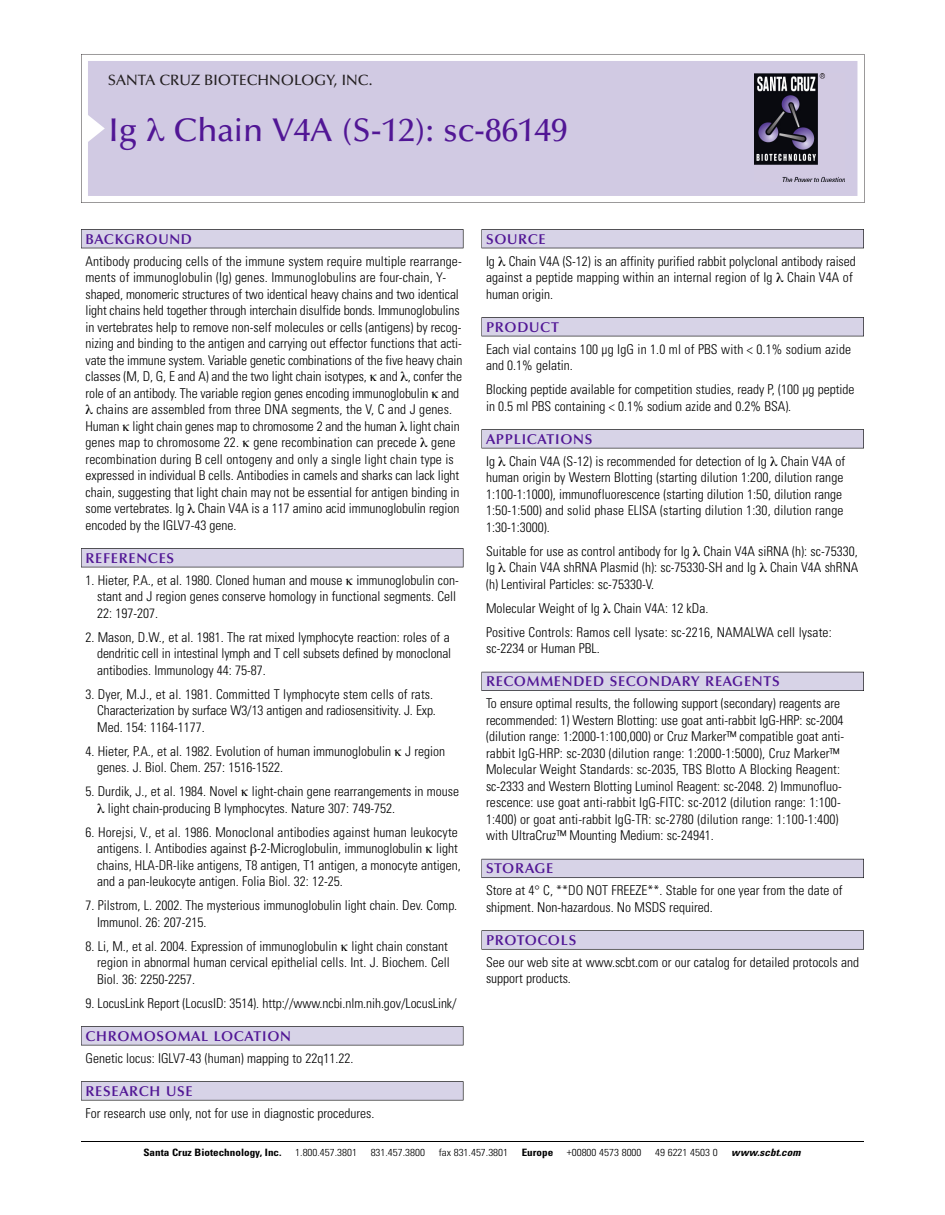
<style>
.page{position:relative;width:945px;height:1215px;background:#fff}
.page>*{position:absolute;margin:0;border:0;box-sizing:border-box;transform-origin:0 0}
.t1{font:500 33px "Optima";color:#511695}
.t2{font:500 15px "Optima";color:#231f20}
.t3{font:600 14.25px "Optima";letter-spacing:.05em;color:#511695}
.t4{font:300 condensed 13.5px/16.5px "Univers";color:#000}
.t5{font:300 condensed 10.2px "Univers";color:#000;scale:1.1 1}
.t6{font:700 condensed 10.2px "Univers";color:#000;scale:1.1 1}
.t7{font:italic 700 condensed 10.2px "Univers";letter-spacing:.005em;color:#000;scale:1.1 1}
</style>
<div class="page">
<svg style="left:81px;top:54px;width:783px;height:149px"></svg>
<div style="left:88px;top:61px;width:769px;height:135px;background:#d1cae3"></div>
<img style="left:755px;top:74px;width:90px;height:108px">
<div style="left:81px;top:229px;width:382px;height:19px;background:#525156"></div>
<div style="left:81px;top:230px;width:382px;height:18px;background:#d7d3e7"></div>
<div style="left:81px;top:548px;width:382px;height:19px;background:#525155"></div>
<div style="left:81px;top:549px;width:382px;height:18px;background:#d7d3e7"></div>
<div style="left:81px;top:1026px;width:382px;height:19px;background:#545357"></div>
<div style="left:81px;top:1027px;width:382px;height:18px;background:#d7d3e7"></div>
<div style="left:81px;top:1081px;width:382px;height:19px;background:#575759"></div>
<div style="left:81px;top:1082px;width:382px;height:18px;background:#d7d3e7"></div>
<div style="left:482px;top:229px;width:382px;height:19px;background:#525156"></div>
<div style="left:482px;top:230px;width:381px;height:18px;background:#d7d3e7"></div>
<div style="left:482px;top:317px;width:382px;height:19px;background:#525155"></div>
<div style="left:482px;top:318px;width:381px;height:18px;background:#d7d3e7"></div>
<div style="left:482px;top:429px;width:382px;height:19px;background:#545357"></div>
<div style="left:482px;top:430px;width:381px;height:18px;background:#d7d3e7"></div>
<div style="left:482px;top:672px;width:382px;height:19px;background:#54535a"></div>
<div style="left:482px;top:672px;width:381px;height:18px;background:#d7d3e7"></div>
<div style="left:482px;top:859px;width:382px;height:19px;background:#5b5a62"></div>
<div style="left:482px;top:859px;width:381px;height:18px;background:#d7d3e7"></div>
<div style="left:482px;top:930px;width:382px;height:20px;background:#626263"></div>
<div style="left:482px;top:931px;width:381px;height:18px;background:#d7d3e7"></div>
<hr style="left:81px;top:1141px;width:783px;height:1px;background:#000">
<svg style="left:147px;top:118px;width:17px;height:23px"></svg>
<p class="t2" style="left:108px;top:74px;width:266px">SANTA CRUZ BIOTECHNOLOGY, INC.</p>
<h1 class="t1" style="left:108px;top:117px;width:461px">Ig Chain V4A (S-12): sc-86149</h1>
<p class="t3" style="left:86px;top:233px;width:108px">BACKGROUND</p>
<p class="t4" style="left:86px;top:254px;width:378px">Antibody producing cells of the immune system require multiple rearrange-</p>
<p class="t4" style="left:86px;top:270px;width:362px">ments of immunoglobulin (Ig) genes. Immunoglobulins are four-chain, Y-</p>
<p class="t4" style="left:86px;top:287px;width:375px">shaped, monomeric structures of two identical heavy chains and two identical</p>
<p class="t4" style="left:86px;top:303px;width:376px">light chains held together through interchain disulfide bonds. Immunoglobulins</p>
<p class="t4" style="left:86px;top:320px;width:378px">in vertebrates help to remove non-self molecules or cells (antigens) by recog-</p>
<p class="t4" style="left:86px;top:336px;width:378px">nizing and binding to the antigen and carrying out effector functions that acti-</p>
<p class="t4" style="left:86px;top:353px;width:378px">vate the immune system. Variable genetic combinations of the five heavy chain</p>
<p class="t4" style="left:86px;top:369px;width:378px">classes (M, D, G, E and A) and the two light chain isotypes, and , confer the</p>
<p class="t4" style="left:86px;top:386px;width:375px">role of an antibody. The variable region genes encoding immunoglobulin and</p>
<p class="t4" style="left:96px;top:402px;width:357px">chains are assembled from three DNA segments, the V, C and J genes.</p>
<p class="t4" style="left:86px;top:419px;width:376px">Human light chain genes map to chromosome 2 and the human light chain</p>
<p class="t4" style="left:86px;top:435px;width:372px">genes map to chromosome 22. gene recombination can precede gene</p>
<p class="t4" style="left:86px;top:452px;width:370px">recombination during B cell ontogeny and only a single light chain type is</p>
<p class="t4" style="left:86px;top:468px;width:375px">expressed in individual B cells. Antibodies in camels and sharks can lack light</p>
<p class="t4" style="left:86px;top:485px;width:375px">chain, suggesting that light chain may not be essential for antigen binding in</p>
<p class="t4" style="left:86px;top:501px;width:375px">some vertebrates. Ig Chain V4A is a 117 amino acid immunoglobulin region</p>
<p class="t4" style="left:86px;top:518px;width:152px">encoded by the IGLV7-43 gene.</p>
<p class="t3" style="left:86px;top:552px;width:90px">REFERENCES</p>
<p class="t4" style="left:97px;top:573px;width:363px;text-indent:-12px">1. Hieter, P.A., et al. 1980. Cloned human and mouse immunoglobulin con&shy;stant and J region genes conserve homology in functional segments. Cell<br>22: 197-207.</p>
<p class="t4" style="left:97px;top:630px;width:356px;text-align:justify;text-indent:-12px">2. Mason, D.W., et al. 1981. The rat mixed lymphocyte reaction: roles of a dendritic cell in intestinal lymph and T cell subsets defined by monoclonal antibodies. Immunology 44: 75-87.</p>
<p class="t4" style="left:97px;top:687px;width:340px;text-indent:-12px">3. Dyer, M.J., et al. 1981. Committed T lymphocyte stem cells of rats.<br>Characterization by surface W3/13 antigen and radiosensitivity. J. Exp.<br>Med. 154: 1164-1177.</p>
<p class="t4" style="left:97px;top:744px;width:350px;text-indent:-12px">4. Hieter, P.A., et al. 1982. Evolution of human immunoglobulin J region genes. J. Biol. Chem. 257: 1516-1522.</p>
<p class="t4" style="left:108px;top:784px;width:353px;text-indent:-22px">5. Durdik, J., et al. 1984. Novel light-chain gene rearrangements in mouse light chain-producing B lymphocytes. Nature 307: 749-752.</p>
<p class="t4" style="left:97px;top:825px;width:365px;text-indent:-12px">6. Horejsi, V., et al. 1986. Monoclonal antibodies against human leukocyte antigens. I. Antibodies against -2-Microglobulin, immunoglobulin light chains, HLA-DR-like antigens, T8 antigen, T1 antigen, a monocyte antigen, and a pan-leukocyte antigen. Folia Biol. 32: 12-25.</p>
<p class="t4" style="left:97px;top:898px;width:362px;text-indent:-12px">7. Pilstrom, L. 2002. The mysterious immunoglobulin light chain. Dev. Comp.<br>Immunol. 26: 207-215.</p>
<p class="t4" style="left:97px;top:939px;width:354px;text-indent:-12px">8. Li, M., et al. 2004. Expression of immunoglobulin light chain constant region in abnormal human cervical epithelial cells. Int. J. Biochem. Cell<br>Biol. 36: 2250-2257.</p>
<p class="t4" style="left:86px;top:996px;width:373px">9. LocusLink Report (LocusID: 3514). http://www.ncbi.nlm.nih.gov/LocusLink/</p>
<p class="t3" style="left:86px;top:1030px;width:207px">CHROMOSOMAL LOCATION</p>
<p class="t4" style="left:86px;top:1051px;width:269px">Genetic locus: IGLV7-43 (human) mapping to 22q11.22.</p>
<p class="t3" style="left:86px;top:1085px;width:109px">RESEARCH USE</p>
<p class="t4" style="left:86px;top:1106px;width:290px">For research use only, not for use in diagnostic procedures.</p>
<p class="t3" style="left:486px;top:233px;width:61px">SOURCE</p>
<p class="t4" style="left:486px;top:254px;width:371px">Ig Chain V4A (S-12) is an affinity purified rabbit polyclonal antibody raised against a peptide mapping within an internal region of Ig Chain V4A of human origin.</p>
<p class="t3" style="left:486px;top:321px;width:74px">PRODUCT</p>
<p class="t4" style="left:486px;top:342px;width:367px">Each vial contains 100 µg IgG in 1.0 ml of PBS with &lt; 0.1% sodium azide and 0.1% gelatin.</p>
<p class="t4" style="left:486px;top:382px;width:370px">Blocking peptide available for competition studies, ready P, (100 µg peptide in 0.5 ml PBS containing &lt; 0.1% sodium azide and 0.2% BSA).</p>
<p class="t3" style="left:486px;top:433px;width:108px">APPLICATIONS</p>
<p class="t4" style="left:486px;top:454px;width:361px">Ig Chain V4A (S-12) is recommended for detection of Ig Chain V4A of human origin by Western Blotting (starting dilution 1:200, dilution range 1:100-1:1000), immunofluorescence (starting dilution 1:50, dilution range 1:50-1:500) and solid phase ELISA (starting dilution 1:30, dilution range 1:30-1:3000).</p>
<p class="t4" style="left:486px;top:544px;width:374px;text-align:justify">Suitable for use as control antibody for Ig Chain V4A siRNA (h): sc-75330, Ig Chain V4A shRNA Plasmid (h): sc-75330-SH and Ig Chain V4A shRNA (h) Lentiviral Particles: sc-75330-V.</p>
<p class="t4" style="left:486px;top:597px;width:347px;line-height:24px">Molecular Weight of Ig Chain V4A: 12 kDa.<br>Positive Controls: Ramos cell lysate: sc-2216, NAMALWA cell lysate:</p>
<p class="t4" style="left:486px;top:641px;width:115px">sc-2234 or Human PBL.</p>
<p class="t3" style="left:486px;top:676px;width:295px">RECOMMENDED SECONDARY REAGENTS</p>
<p class="t4" style="left:486px;top:696px;width:360px">To ensure optimal results, the following support (secondary) reagents are recommended: 1) Western Blotting: use goat anti-rabbit IgG-HRP: sc-2004 (dilution range: 1:2000-1:100,000) or Cruz Marker™ compatible goat anti&shy;rabbit IgG-HRP: sc-2030 (dilution range: 1:2000-1:5000), Cruz Marker™ Molecular Weight Standards: sc-2035, TBS Blotto A Blocking Reagent: sc-2333 and Western Blotting Luminol Reagent: sc-2048. 2) Immunofluo&shy;rescence: use goat anti-rabbit IgG-FITC: sc-2012 (dilution range: 1:100- 1:400) or goat anti-rabbit IgG-TR: sc-2780 (dilution range: 1:100-1:400) with UltraCruz™ Mounting Medium: sc-24941.</p>
<p class="t3" style="left:486px;top:863px;width:69px">STORAGE</p>
<p class="t4" style="left:486px;top:883px;width:358px">Store at 4° C, **DO NOT FREEZE**. Stable for one year from the date of shipment. Non-hazardous. No MSDS required.</p>
<p class="t3" style="left:486px;top:934px;width:92px">PROTOCOLS</p>
<p class="t4" style="left:486px;top:955px;width:375px">See our web site at www.scbt.com or our catalog for detailed protocols and support products.</p>
<p class="t6" style="left:143px;top:1148px;width:127px">Santa Cruz Biotechnology, Inc.</p>
<p class="t5" style="left:295px;top:1148px;width:58px">1.800.457.3801</p>
<p class="t5" style="left:371px;top:1148px;width:51px">831.457.3800</p>
<p class="t5" style="left:439px;top:1148px;width:65px">fax 831.457.3801</p>
<p class="t6" style="left:522px;top:1148px;width:30px">Europe</p>
<p class="t5" style="left:567px;top:1148px;width:69px">+00800 4573 8000</p>
<p class="t5" style="left:655px;top:1148px;width:58px">49 6221 4503 0</p>
<p class="t7" style="left:731px;top:1148px;width:64px">www.scbt.com</p>
</div>
